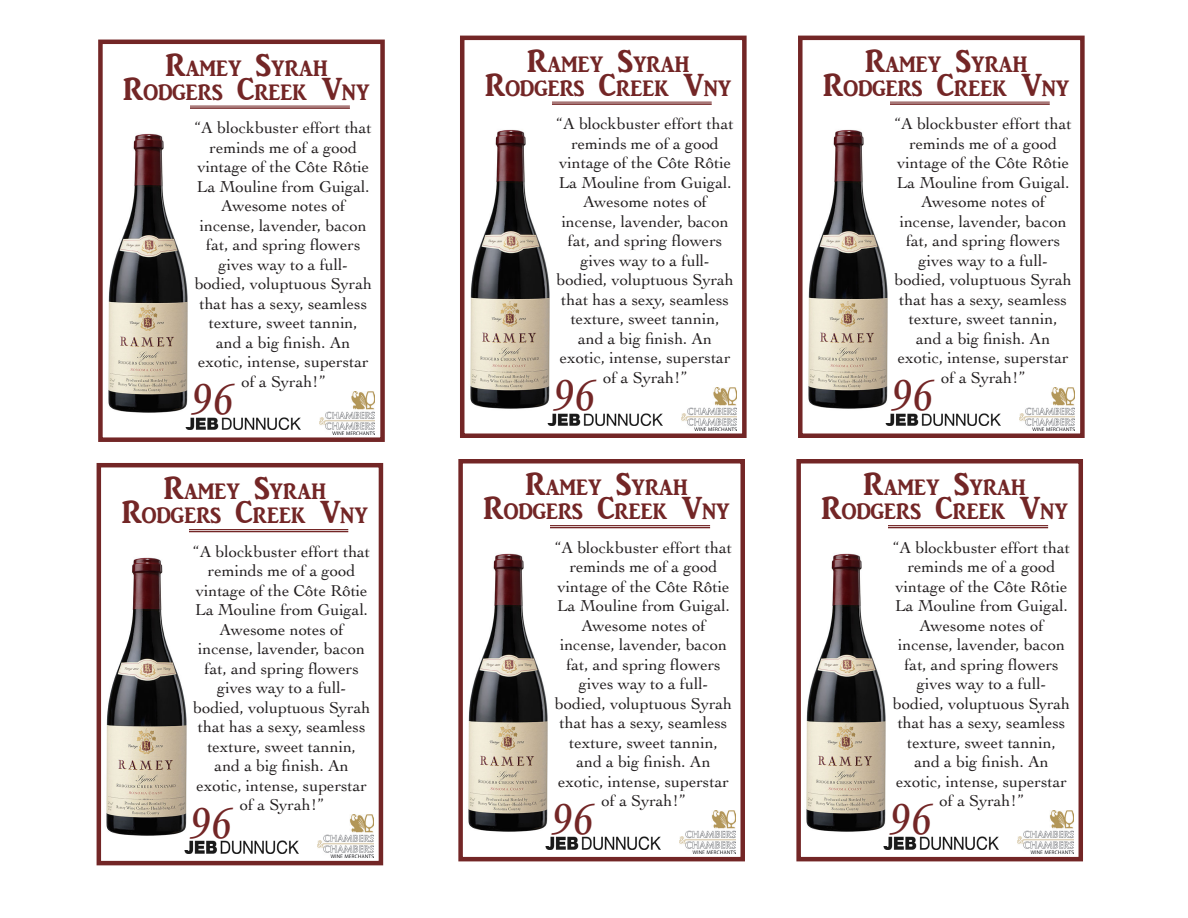
<style>
.page{position:relative;width:1188px;height:918px;background:#fff}
.page>*{position:absolute;margin:0;border:0;box-sizing:border-box;transform-origin:0 0}
.Default{font:52.5px "Monotype Corsiva";color:#732626;scale:.92 1}
.Default-2{font:23.1px "ARJULIAN";color:#732626;scale:.92 1}
.t1{font:16.5px/19.5px "Cochin";color:#231f20;text-align:center}
.s1{font-size:33px}
</style>
<div class="page">
<img style="left:186px;top:417px;width:114px;height:13px">
<div style="left:98px;top:40px;width:287px;height:402px;border:4px solid #732626"></div>
<img style="left:319px;top:391px;width:56px;height:43px">
<hr style="left:141px;top:106px;width:209px;height:1px;background:#732626">
<hr style="left:141px;top:107px;width:209px;height:2px;background:#732626">
<img style="left:108px;top:106px;width:82px;height:320px">
<img style="left:548px;top:413px;width:114px;height:13px">
<div style="left:460px;top:36px;width:287px;height:402px;border:4px solid #732626"></div>
<img style="left:681px;top:388px;width:56px;height:42px">
<hr style="left:503px;top:102px;width:209px;height:1px;background:#732626">
<hr style="left:503px;top:103px;width:209px;height:2px;background:#732626">
<img style="left:470px;top:102px;width:81px;height:320px">
<img style="left:886px;top:413px;width:114px;height:13px">
<div style="left:798px;top:36px;width:287px;height:402px;border:4px solid #732626"></div>
<img style="left:1019px;top:388px;width:56px;height:42px">
<hr style="left:841px;top:102px;width:209px;height:1px;background:#732626">
<hr style="left:841px;top:103px;width:209px;height:2px;background:#732626">
<img style="left:808px;top:102px;width:82px;height:320px">
<img style="left:184px;top:841px;width:115px;height:12px">
<div style="left:97px;top:463px;width:286px;height:402px;border:4px solid #732626"></div>
<img style="left:318px;top:815px;width:55px;height:43px">
<hr style="left:139px;top:529px;width:209px;height:1px;background:#732626">
<hr style="left:139px;top:531px;width:209px;height:1px;background:#732626">
<img style="left:106px;top:529px;width:82px;height:320px">
<img style="left:546px;top:837px;width:114px;height:12px">
<div style="left:458px;top:459px;width:287px;height:402px;border:4px solid #732626"></div>
<img style="left:679px;top:811px;width:56px;height:43px">
<hr style="left:501px;top:525px;width:209px;height:1px;background:#732626">
<hr style="left:501px;top:527px;width:209px;height:1px;background:#732626">
<img style="left:468px;top:525px;width:82px;height:321px">
<img style="left:884px;top:837px;width:114px;height:12px">
<div style="left:796px;top:459px;width:287px;height:402px;border:4px solid #732626"></div>
<img style="left:1017px;top:811px;width:56px;height:43px">
<hr style="left:839px;top:525px;width:209px;height:1px;background:#732626">
<hr style="left:839px;top:527px;width:209px;height:1px;background:#732626">
<img style="left:806px;top:525px;width:82px;height:321px">
<p class="Default-2" style="left:165px;top:56px;width:178px"><span class="s1">R</span>AMEY <span class="s1">S</span>YRAH</p>
<p class="Default-2" style="left:123px;top:80px;width:269px"><span class="s1">R</span>ODGERS <span class="s1">C</span>REEK <span class="s1">V</span>NY</p>
<p class="t1" style="left:195px;top:117px;width:179px">“A blockbuster effort that reminds me of a good vintage of the Côte Rôtie<br>La Mouline from Guigal.<br>Awesome notes of incense, lavender, bacon fat, and spring flowers gives way to a full&shy;bodied, voluptuous Syrah that has a sexy, seamless texture, sweet tannin, and a big finish. An exotic, intense, superstar of a Syrah!”</p>
<p class="Default" style="left:188px;top:367px;width:48px">96</p>
<p class="Default-2" style="left:164px;top:479px;width:178px"><span class="s1">R</span>AMEY <span class="s1">S</span>YRAH</p>
<p class="Default-2" style="left:122px;top:503px;width:269px"><span class="s1">R</span>ODGERS <span class="s1">C</span>REEK <span class="s1">V</span>NY</p>
<p class="t1" style="left:193px;top:541px;width:179px">“A blockbuster effort that reminds me of a good vintage of the Côte Rôtie<br>La Mouline from Guigal.<br>Awesome notes of incense, lavender, bacon fat, and spring flowers gives way to a full&shy;bodied, voluptuous Syrah that has a sexy, seamless texture, sweet tannin, and a big finish. An exotic, intense, superstar of a Syrah!”</p>
<p class="Default" style="left:186px;top:790px;width:48px">96</p>
<p class="Default-2" style="left:527px;top:52px;width:178px"><span class="s1">R</span>AMEY <span class="s1">S</span>YRAH</p>
<p class="Default-2" style="left:485px;top:76px;width:269px"><span class="s1">R</span>ODGERS <span class="s1">C</span>REEK <span class="s1">V</span>NY</p>
<p class="t1" style="left:557px;top:113px;width:179px">“A blockbuster effort that reminds me of a good vintage of the Côte Rôtie<br>La Mouline from Guigal.<br>Awesome notes of incense, lavender, bacon fat, and spring flowers gives way to a full&shy;bodied, voluptuous Syrah that has a sexy, seamless texture, sweet tannin, and a big finish. An exotic, intense, superstar of a Syrah!”</p>
<p class="Default" style="left:550px;top:363px;width:48px">96</p>
<p class="Default-2" style="left:526px;top:475px;width:178px"><span class="s1">R</span>AMEY <span class="s1">S</span>YRAH</p>
<p class="Default-2" style="left:483px;top:499px;width:269px"><span class="s1">R</span>ODGERS <span class="s1">C</span>REEK <span class="s1">V</span>NY</p>
<p class="t1" style="left:555px;top:537px;width:179px">“A blockbuster effort that reminds me of a good vintage of the Côte Rôtie<br>La Mouline from Guigal.<br>Awesome notes of incense, lavender, bacon fat, and spring flowers gives way to a full&shy;bodied, voluptuous Syrah that has a sexy, seamless texture, sweet tannin, and a big finish. An exotic, intense, superstar of a Syrah!”</p>
<p class="Default" style="left:548px;top:786px;width:48px">96</p>
<p class="Default-2" style="left:865px;top:52px;width:178px"><span class="s1">R</span>AMEY <span class="s1">S</span>YRAH</p>
<p class="Default-2" style="left:823px;top:76px;width:269px"><span class="s1">R</span>ODGERS <span class="s1">C</span>REEK <span class="s1">V</span>NY</p>
<p class="t1" style="left:895px;top:113px;width:179px">“A blockbuster effort that reminds me of a good vintage of the Côte Rôtie<br>La Mouline from Guigal.<br>Awesome notes of incense, lavender, bacon fat, and spring flowers gives way to a full&shy;bodied, voluptuous Syrah that has a sexy, seamless texture, sweet tannin, and a big finish. An exotic, intense, superstar of a Syrah!”</p>
<p class="Default" style="left:888px;top:363px;width:48px">96</p>
<p class="Default-2" style="left:864px;top:475px;width:178px"><span class="s1">R</span>AMEY <span class="s1">S</span>YRAH</p>
<p class="Default-2" style="left:822px;top:499px;width:269px"><span class="s1">R</span>ODGERS <span class="s1">C</span>REEK <span class="s1">V</span>NY</p>
<p class="t1" style="left:893px;top:537px;width:179px">“A blockbuster effort that reminds me of a good vintage of the Côte Rôtie<br>La Mouline from Guigal.<br>Awesome notes of incense, lavender, bacon fat, and spring flowers gives way to a full&shy;bodied, voluptuous Syrah that has a sexy, seamless texture, sweet tannin, and a big finish. An exotic, intense, superstar of a Syrah!”</p>
<p class="Default" style="left:886px;top:786px;width:48px">96</p>
</div>
